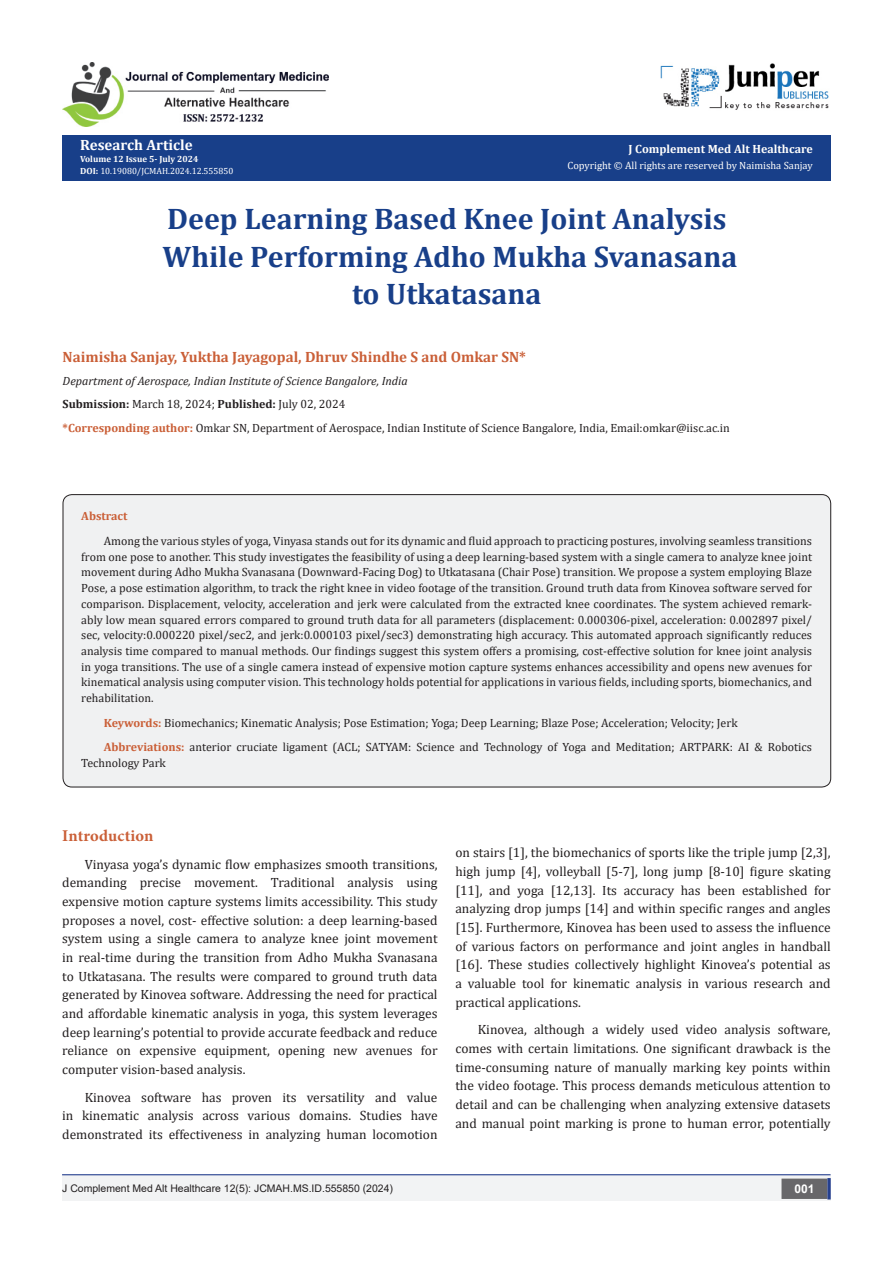
<style>
.page{position:relative;width:893px;height:1263px;background:#fff}
.page>*{position:absolute;margin:0;border:0;box-sizing:border-box;transform-origin:0 0}
.t1{font:700 29.85px/37.3px "Cambria";color:#183f89;text-align:center}
.t2{font:700 16.5px "Minion Pro";letter-spacing:.005em;color:#ca5f37}
.t3{font:700 15px "Cambria";color:#ca5f37}
.t4{font:700 15px "Cambria";color:#fff}
.t5{font:13.5px/18.8px "Cambria";color:#231f20;text-align:justify}
.List_Paragraph{font:12px/15.8px "Cambria";color:#231f20;text-align:justify}
.t6{font:italic 12px "Cambria";color:#231f20}
.t7{font:700 12px "Cambria";color:#fffefc}
.t8{font:700 12px "Cambria";color:#ca5f37}
.t9{font:700 12px "Arial";color:#fff}
.t10{font:10.5px "Arial";color:#231f20}
.t11{font:10.5px "Cambria";color:#fffefc}
.t12{font:9px "Cambria";color:#fff}
.t13{font:700 9px "Cambria";color:#fffefc}
.s1{font-weight:700;color:#fffefc}
.s2{font-weight:700}
.s3{font-weight:700;color:#ca5f37}
</style>
<div class="page">
<div style="left:62px;top:135px;width:769px;height:45px;background:#183f89"></div>
<div style="left:62px;top:1175px;width:441px;height:26px;background:#f2f3f4"></div>
<div style="left:503px;top:1175px;width:328px;height:26px;background:#f2f3f4"></div>
<div style="left:782px;top:1179px;width:45px;height:19px;background:#68676a"></div>
<div style="left:781px;top:1178px;width:46px;height:21px;border:2px solid #68676a"></div>
<svg style="left:827px;top:1178px;width:4px;height:21px"></svg>
<img style="left:661px;top:63px;width:168px;height:47px">
<hr style="left:62px;top:1174px;width:768px;height:1px;background:#253f8e">
<img style="left:62px;top:62px;width:266px;height:65px">
<div style="left:63px;top:495px;width:768px;height:292px;background:#f0f1f2;border-radius:9px"></div>
<p class="t4" style="left:80px;top:134px;width:114px">Research Article</p>
<p class="t13" style="left:80px;top:153px;width:120px">Volume 12 Issue 5- July 2024</p>
<p class="t12" style="left:80px;top:166px;width:155px"><span class="s1">DOI:</span> 10.19080/JCMAH.2024.12.555850</p>
<p class="t7" style="left:628px;top:141px;width:186px">J Complement Med Alt Healthcare</p>
<p class="t11" style="left:567px;top:159px;width:247px">Copyright © All rights are reserved by Naimisha Sanjay</p>
<p class="t1" style="left:163px;top:199px;width:576px">Deep Learning Based Knee Joint Analysis<br>While Performing Adho Mukha Svanasana to Utkatasana</p>
<p class="t3" style="left:63px;top:346px;width:465px">Naimisha Sanjay, Yuktha Jayagopal, Dhruv Shindhe S and Omkar SN*</p>
<p class="t6" style="left:63px;top:372px;width:347px">Department of Aerospace, Indian Institute of Science Bangalore, India</p>
<p class="List_Paragraph" style="left:63px;top:396px;width:284px"><span class="s2">Submission:</span> March 18, 2024; <span class="s2">Published:</span> July 02, 2024</p>
<p class="List_Paragraph" style="left:63px;top:420px;width:669px"><span class="s3">*Corresponding author:</span> Omkar SN, Department of Aerospace, Indian Institute of Science Bangalore, India, Email:omkar@iisc.ac.in</p>
<p class="t8" style="left:81px;top:508px;width:48px">Abstract</p>
<p class="List_Paragraph" style="left:81px;top:533px;width:732px;text-indent:22px">Among the various styles of yoga, Vinyasa stands out for its dynamic and fluid approach to practicing postures, involving seamless transitions from one pose to another. This study investigates the feasibility of using a deep learning-based system with a single camera to analyze knee joint movement during Adho Mukha Svanasana (Downward-Facing Dog) to Utkatasana (Chair Pose) transition. We propose a system employing Blaze Pose, a pose estimation algorithm, to track the right knee in video footage of the transition. Ground truth data from Kinovea software served for comparison. Displacement, velocity, acceleration and jerk were calculated from the extracted knee coordinates. The system achieved remark&shy;ably low mean squared errors compared to ground truth data for all parameters (displacement: 0.000306-pixel, acceleration: 0.002897 pixel/ sec, velocity:0.000220 pixel/sec2, and jerk:0.000103 pixel/sec3) demonstrating high accuracy. This automated approach significantly reduces analysis time compared to manual methods. Our findings suggest this system offers a promising, cost-effective solution for knee joint analysis in yoga transitions. The use of a single camera instead of expensive motion capture systems enhances accessibility and opens new avenues for kinematical analysis using computer vision. This technology holds potential for applications in various fields, including sports, biomechanics, and rehabilitation.</p>
<p class="List_Paragraph" style="left:104px;top:715px;width:635px"><span class="s3">Keywords:</span> Biomechanics; Kinematic Analysis; Pose Estimation; Yoga; Deep Learning; Blaze Pose; Acceleration; Velocity; Jerk</p>
<p class="List_Paragraph" style="left:81px;top:739px;width:732px;text-indent:22px"><span class="s3">Abbreviations:</span> anterior cruciate ligament (ACL; SATYAM: Science and Technology of Yoga and Meditation; ARTPARK: AI &amp; Robotics<br>Technology Park</p>
<p class="t2" style="left:62px;top:824px;width:93px">Introduction</p>
<p class="t5" style="left:62px;top:854px;width:377px;text-indent:22px">Vinyasa yoga’s dynamic flow emphasizes smooth transitions, demanding precise movement. Traditional analysis using expensive motion capture systems limits accessibility. This study proposes a novel, cost- effective solution: a deep learning-based system using a single camera to analyze knee joint movement in real-time during the transition from Adho Mukha Svanasana to Utkatasana. The results were compared to ground truth data generated by Kinovea software. Addressing the need for practical and affordable kinematic analysis in yoga, this system leverages deep learning’s potential to provide accurate feedback and reduce reliance on expensive equipment, opening new avenues for computer vision-based analysis.</p>
<p class="t5" style="left:62px;top:1088px;width:377px;text-indent:22px">Kinovea software has proven its versatility and value in kinematic analysis across various domains. Studies have demonstrated its effectiveness in analyzing human locomotion</p>
<p class="t5" style="left:455px;top:843px;width:377px">on stairs [1], the biomechanics of sports like the triple jump [2,3], high jump [4], volleyball [5-7], long jump [8-10] figure skating [11], and yoga [12,13]. Its accuracy has been established for analyzing drop jumps [14] and within specific ranges and angles [15]. Furthermore, Kinovea has been used to assess the influence of various factors on performance and joint angles in handball [16]. These studies collectively highlight Kinovea’s potential as a valuable tool for kinematic analysis in various research and practical applications.</p>
<p class="t5" style="left:455px;top:1020px;width:377px;text-indent:22px">Kinovea, although a widely used video analysis software, comes with certain limitations. One significant drawback is the time-consuming nature of manually marking key points within the video footage. This process demands meticulous attention to detail and can be challenging when analyzing extensive datasets and manual point marking is prone to human error, potentially</p>
<p class="t10" style="left:62px;top:1181px;width:332px">J Complement Med Alt Healthcare 12(5): JCMAH.MS.ID.555850 (2024)</p>
<p class="t9" style="left:794px;top:1180px;width:22px">001</p>
</div>
